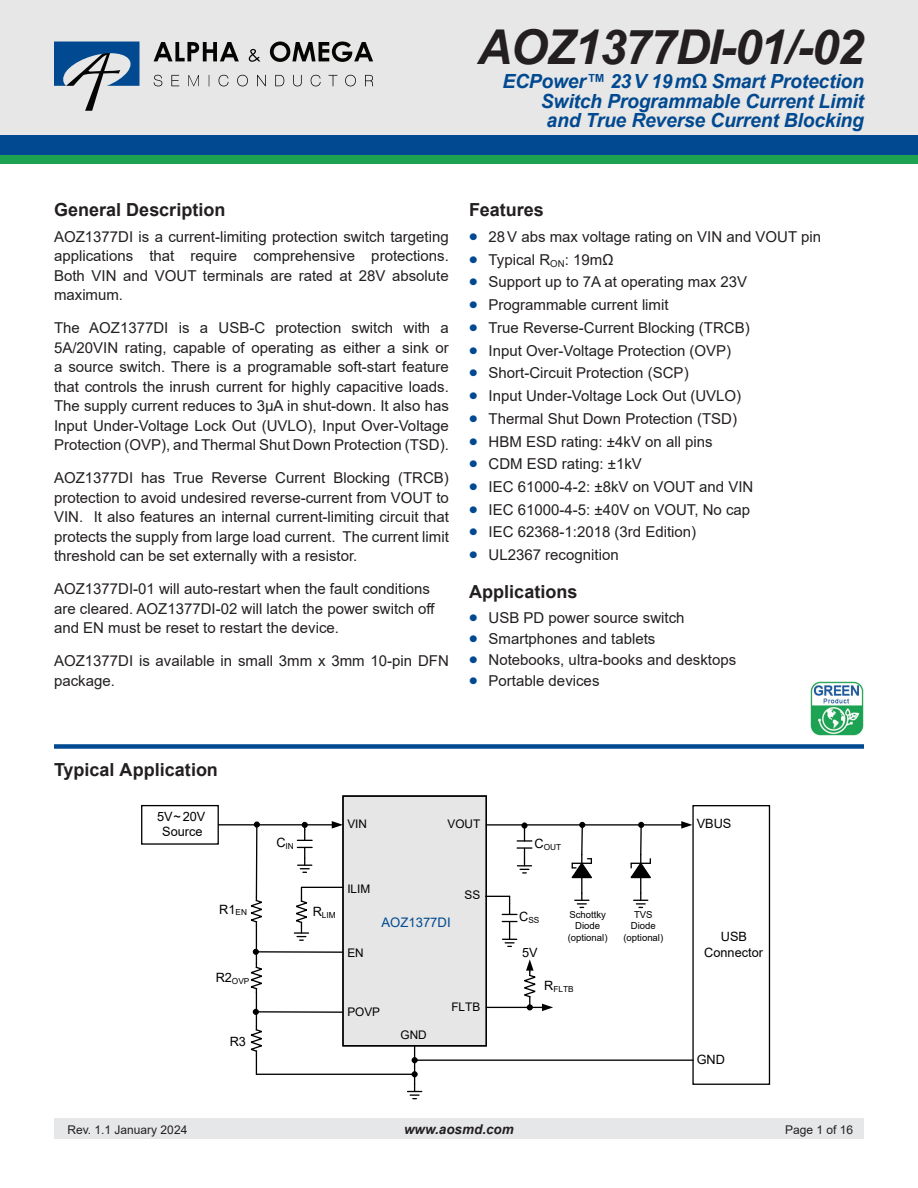
<style>
.page{position:relative;width:918px;height:1188px;background:#fff}
.page>*{position:absolute;margin:0;border:0;box-sizing:border-box;transform-origin:0 0}
.t1{font:italic 700 48px "Arial";letter-spacing:-.03em;color:#231f20}
.t2{font:italic 700 19.5px/19.5px "Arial";letter-spacing:-.01em;color:#014990;text-align:justify}
.Heading{font:700 18px "Arial";color:#231f20}
.Body_text{font:15px/19.5px "Arial";color:#231f20;text-align:justify}
.t3{font:italic 700 13.5px "Arial";color:#231f20}
.t4{font:13.2px "Arial";color:#004990}
.t5{font:12.75px/15.5px "Arial";color:#000;text-align:center}
.t6{font:12px "Arial";color:#231f20}
.t7{font:11.85px "Arial";color:#000}
.t8{font:9.6px/11.6px "Arial";color:#000;text-align:center}
.t9{font:8.25px "Arial";color:#000}
.s1{font-weight:700;font-size:24px;color:#014990}
</style>
<div class="page">
<div style="left:0;top:0;width:918px;height:142px;background:#e7e7e7"></div>
<div style="left:0;top:136px;width:918px;height:19px;background:#014990"></div>
<div style="left:0;top:155px;width:918px;height:9px;background:#1da252"></div>
<div style="left:54px;top:1119px;width:810px;height:20px;background:#e6e7e9"></div>
<img style="left:810px;top:682px;width:54px;height:54px">
<div style="left:54px;top:744px;width:810px;height:5px;background:#014990"></div>
<div style="left:343px;top:796px;width:143px;height:250px;background:#e6e6e6"></div>
<div style="left:342px;top:795px;width:145px;height:251px;border:1px solid #000"></div>
<svg style="left:297px;top:847px;width:15px;height:26px"></svg>
<hr style="left:218px;top:824px;width:115px;height:1px;background:#000">
<svg style="left:332px;top:821px;width:11px;height:8px"></svg>
<hr style="left:486px;top:824px;width:196px;height:2px;background:#000">
<svg style="left:681px;top:821px;width:11px;height:8px"></svg>
<svg style="left:408px;top:1084px;width:14px;height:15px"></svg>
<hr style="left:486px;top:1007px;width:57px;height:1px;background:#000">
<svg style="left:520px;top:959px;width:33px;height:52px"></svg>
<hr style="left:414px;top:1046px;width:1px;height:38px;background:#000">
<svg style="left:293px;top:886px;width:51px;height:55px"></svg>
<div style="left:141px;top:805px;width:78px;height:40px;border:1px solid #000"></div>
<svg style="left:297px;top:822px;width:15px;height:19px"></svg>
<div style="left:692px;top:805px;width:78px;height:280px;border:1px solid #000"></div>
<div style="left:521px;top:822px;width:7px;height:7px;border:1px solid #000;border-radius:50%"></div>
<svg style="left:517px;top:823px;width:15px;height:51px"></svg>
<hr style="left:415px;top:1060px;width:278px;height:1px;background:#000">
<svg style="left:412px;top:1057px;width:6px;height:6px"></svg>
<svg style="left:250px;top:897px;width:12px;height:28px"></svg>
<hr style="left:256px;top:951px;width:86px;height:2px;background:#000">
<hr style="left:256px;top:825px;width:1px;height:72px;background:#000">
<hr style="left:256px;top:925px;width:1px;height:39px;background:#000">
<hr style="left:256px;top:1074px;width:159px;height:1px;background:#000">
<svg style="left:250px;top:1026px;width:16px;height:48px"></svg>
<svg style="left:253px;top:949px;width:6px;height:6px"></svg>
<svg style="left:412px;top:1071px;width:6px;height:6px"></svg>
<svg style="left:254px;top:822px;width:6px;height:6px"></svg>
<hr style="left:256px;top:1011px;width:86px;height:2px;background:#000">
<svg style="left:253px;top:1009px;width:6px;height:6px"></svg>
<svg style="left:250px;top:964px;width:12px;height:28px"></svg>
<hr style="left:256px;top:992px;width:1px;height:34px;background:#000">
<svg style="left:502px;top:921px;width:15px;height:26px"></svg>
<svg style="left:486px;top:896px;width:31px;height:19px"></svg>
<hr style="left:640px;top:825px;width:2px;height:30px;background:#000">
<svg style="left:630px;top:855px;width:21px;height:53px"></svg>
<svg style="left:638px;top:822px;width:6px;height:6px"></svg>
<svg style="left:570px;top:822px;width:24px;height:86px"></svg>
<svg style="left:154px;top:42px;width:85px;height:19px"></svg>
<svg style="left:249px;top:49px;width:11px;height:13px"></svg>
<svg style="left:270px;top:42px;width:103px;height:20px"></svg>
<svg style="left:55px;top:42px;width:85px;height:69px"></svg>
<svg style="left:154px;top:75px;width:8px;height:11px"></svg>
<svg style="left:171px;top:75px;width:8px;height:11px"></svg>
<svg style="left:188px;top:75px;width:11px;height:11px"></svg>
<svg style="left:219px;top:75px;width:10px;height:11px"></svg>
<svg style="left:237px;top:75px;width:11px;height:11px"></svg>
<svg style="left:257px;top:75px;width:9px;height:11px"></svg>
<svg style="left:275px;top:75px;width:9px;height:11px"></svg>
<svg style="left:293px;top:75px;width:9px;height:11px"></svg>
<svg style="left:311px;top:75px;width:10px;height:11px"></svg>
<svg style="left:329px;top:75px;width:8px;height:11px"></svg>
<svg style="left:345px;top:75px;width:11px;height:11px"></svg>
<svg style="left:365px;top:75px;width:8px;height:11px"></svg>
<h1 class="t1" style="left:477px;top:15px;width:388px">AOZ1377DI-01/-02</h1>
<h2 class="t2" style="left:541px;top:72px;width:325px;text-indent:-38px">ECPower™ 23V 19mΩ Smart Protection Switch Programmable Current Limit and True Reverse Current Blocking</h2>
<p class="Heading" style="left:54px;top:197px;width:173px">General Description</p>
<p class="Body_text" style="left:54px;top:227px;width:396px">AOZ1377DI is a current-limiting protection switch targeting applications that require comprehensive protections.<br>Both VIN and VOUT terminals are rated at 28V absolute maximum.</p>
<p class="Body_text" style="left:54px;top:318px;width:396px">The AOZ1377DI is a USB-C protection switch with a 5A/20VIN rating, capable of operating as either a sink or a source switch. There is a programable soft-start feature that controls the inrush current for highly capacitive loads.<br>The supply current reduces to 3µA in shut-down. It also has Input Under-Voltage Lock Out (UVLO), Input Over-Voltage Protection (OVP), and Thermal Shut Down Protection (TSD).</p>
<p class="Body_text" style="left:54px;top:468px;width:396px">AOZ1377DI has True Reverse Current Blocking (TRCB) protection to avoid undesired reverse-current from VOUT to VIN. It also features an internal current-limiting circuit that protects the supply from large load current. The current limit threshold can be set externally with a resistor.</p>
<p class="Body_text" style="left:54px;top:579px;width:383px;text-align:left">AOZ1377DI-01 will auto-restart when the fault conditions are cleared. AOZ1377DI-02 will latch the power switch off and EN must be reset to restart the device.</p>
<p class="Body_text" style="left:54px;top:651px;width:396px">AOZ1377DI is available in small 3mm x 3mm 10-pin DFN package.</p>
<p class="Heading" style="left:469px;top:197px;width:76px">Features</p>
<p class="Body_text" style="left:469px;top:227px;width:354px"><span class="s1">•</span> 28V abs max voltage rating on VIN and VOUT pin</p>
<p class="Body_text" style="left:469px;top:249px;width:146px"><span class="s1">•</span> Typical R<sub>ON</sub>: 19mΩ</p>
<p class="Body_text" style="left:469px;top:272px;width:279px"><span class="s1">•</span> Support up to 7A at operating max 23V</p>
<p class="Body_text" style="left:469px;top:295px;width:201px"><span class="s1">•</span> Programmable current limit</p>
<p class="Body_text" style="left:469px;top:318px;width:282px"><span class="s1">•</span> True Reverse-Current Blocking (TRCB)</p>
<p class="Body_text" style="left:469px;top:340px;width:264px"><span class="s1">•</span> Input Over-Voltage Protection (OVP)</p>
<p class="Body_text" style="left:469px;top:363px;width:221px"><span class="s1">•</span> Short-Circuit Protection (SCP)</p>
<p class="Body_text" style="left:469px;top:386px;width:274px"><span class="s1">•</span> Input Under-Voltage Lock Out (UVLO)</p>
<p class="Body_text" style="left:469px;top:409px;width:269px"><span class="s1">•</span> Thermal Shut Down Protection (TSD)</p>
<p class="Body_text" style="left:469px;top:431px;width:245px"><span class="s1">•</span> HBM ESD rating: ±4kV on all pins</p>
<p class="Body_text" style="left:469px;top:454px;width:174px"><span class="s1">•</span> CDM ESD rating: ±1kV</p>
<p class="Body_text" style="left:469px;top:477px;width:286px"><span class="s1">•</span> IEC 61000-4-2: ±8kV on VOUT and VIN</p>
<p class="Body_text" style="left:469px;top:500px;width:283px"><span class="s1">•</span> IEC 61000-4-5: ±40V on VOUT, No cap</p>
<p class="Body_text" style="left:469px;top:522px;width:229px"><span class="s1">•</span> IEC 62368-1:2018 (3rd Edition)</p>
<p class="Body_text" style="left:469px;top:545px;width:151px"><span class="s1">•</span> UL2367 recognition</p>
<p class="Heading" style="left:469px;top:579px;width:110px">Applications</p>
<p class="Body_text" style="left:469px;top:608px;width:217px"><span class="s1">•</span> USB PD power source switch</p>
<p class="Body_text" style="left:469px;top:629px;width:188px"><span class="s1">•</span> Smartphones and tablets</p>
<p class="Body_text" style="left:469px;top:650px;width:269px"><span class="s1">•</span> Notebooks, ultra-books and desktops</p>
<p class="Body_text" style="left:469px;top:671px;width:132px"><span class="s1">•</span> Portable devices</p>
<p class="Heading" style="left:54px;top:757px;width:165px">Typical Application</p>
<p class="t5" style="left:157px;top:809px;width:50px">5V~20V<br>Source</p>
<p class="t5" style="left:219px;top:901px;width:29px">R1<sub>EN</sub></p>
<p class="t9" style="left:216px;top:975px;width:35px"><sup>R2</sup>OVP</p>
<p class="t5" style="left:230px;top:1033px;width:18px">R3</p>
<p class="t7" style="left:347px;top:816px;width:21px">VIN</p>
<p class="t7" style="left:448px;top:816px;width:34px">VOUT</p>
<p class="t9" style="left:276px;top:840px;width:19px"><sup>C</sup>IN</p>
<p class="t9" style="left:534px;top:841px;width:28px"><sup>C</sup>OUT</p>
<p class="t9" style="left:313px;top:909px;width:24px"><sup>R</sup>LIM</p>
<p class="t7" style="left:347px;top:880px;width:24px">ILIM</p>
<p class="t7" style="left:347px;top:945px;width:18px">EN</p>
<p class="t4" style="left:382px;top:913px;width:71px">AOZ1377DI</p>
<p class="t7" style="left:465px;top:887px;width:17px">SS</p>
<p class="t7" style="left:347px;top:1003px;width:34px">POVP</p>
<p class="t7" style="left:401px;top:1027px;width:28px">GND</p>
<p class="t7" style="left:451px;top:999px;width:30px">FLTB</p>
<p class="t9" style="left:519px;top:914px;width:22px"><sup>C</sup>SS</p>
<p class="t8" style="left:623px;top:908px;width:41px">TVS<br>Diode (optional)</p>
<p class="t8" style="left:568px;top:908px;width:41px">Schottky<br>Diode (optional)</p>
<p class="t5" style="left:522px;top:945px;width:17px">5V</p>
<p class="t9" style="left:544px;top:983px;width:31px"><sup>R</sup>FLTB</p>
<p class="t5" style="left:697px;top:815px;width:36px">VBUS</p>
<p class="t5" style="left:704px;top:929px;width:60px">USB<br>Connector</p>
<p class="t5" style="left:697px;top:1052px;width:30px">GND</p>
<p class="t6" style="left:68px;top:1121px;width:121px">Rev. 1.1 January 2024</p>
<p class="t3" style="left:404px;top:1120px;width:111px">www.aosmd.com</p>
<p class="t6" style="left:785px;top:1121px;width:70px">Page 1 of 16</p>
</div>
